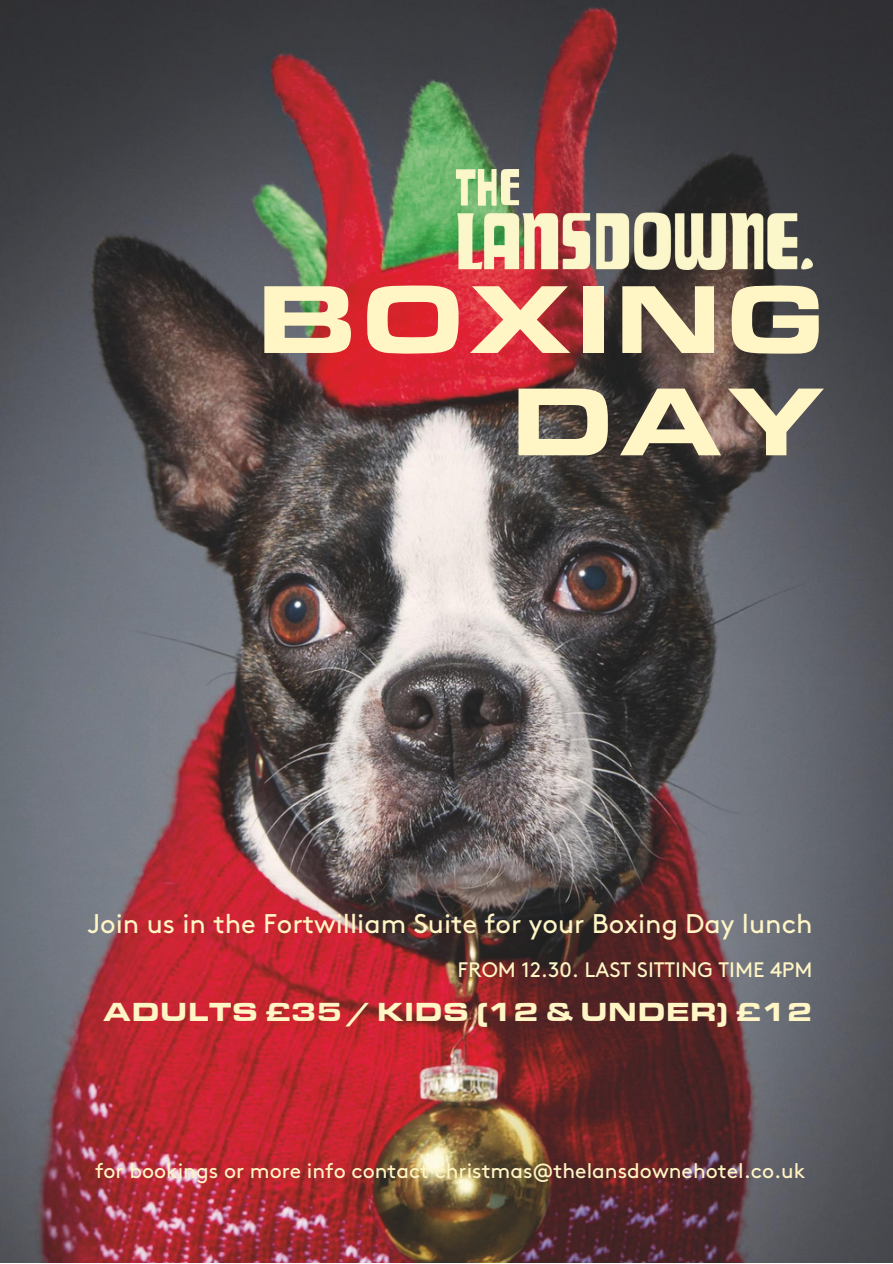
<style>
.page{position:relative;width:893px;height:1264px;background:#fff}
.page>*{position:absolute;margin:0;border:0;box-sizing:border-box;transform-origin:0 0}
.t1{font:900 100.05px/102.3px "Eurostile Extended";letter-spacing:.015em;color:#fff5c5;text-align:right}
.t2{font:27px "Brown";color:#fff5c5}
.t3{font:900 27px "Eurostile Extended";color:#fff5c5}
.t4{font:21px "Brown";color:#fff5c5}
</style>
<div class="page">
<img style="left:0;top:0;width:892px;height:1262px">
<img style="left:456px;top:169px;width:356px;height:100px">
<p class="t1" style="left:256px;top:277px;width:571px">BOXING<br>DAY</p>
<p class="t2" style="left:88px;top:913px;width:726px">Join us in the Fortwilliam Suite for your Boxing Day lunch</p>
<p class="t4" style="left:457px;top:961px;width:356px">FROM 12.30. LAST SITTING TIME 4PM</p>
<p class="t3" style="left:102px;top:1000px;width:711px">ADULTS £35 / KIDS (12 &amp; UNDER) £12</p>
<p class="t4" style="left:95px;top:1161px;width:711px">for bookings or more info contact christmas@thelansdownehotel.co.uk</p>
</div>
